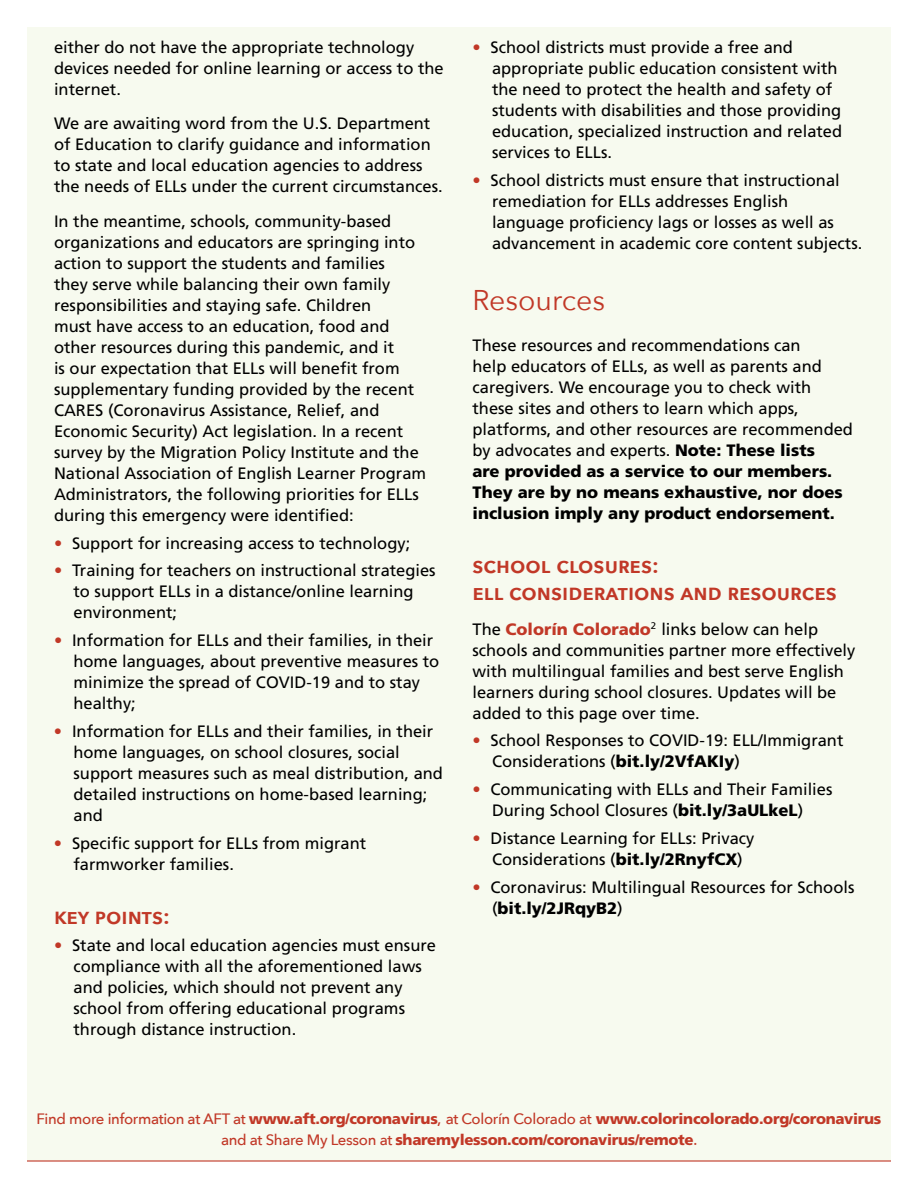
<style>
.page{position:relative;width:918px;height:1188px;background:#fff}
.page>*{position:absolute;margin:0;border:0;box-sizing:border-box;transform-origin:0 0}
.t1{font:28.5px "Avenir Next";color:#c13827}
.t2{font:600 22.5px/27px "Avenir Next";color:#c13827}
.t3{font:16.5px/21px "Frutiger LT Std";color:#000}
.t4{font:900 15px/21px "Frutiger LT Std";letter-spacing:-.02em;color:#c13827;text-align:center}
.s1{color:#c13827}
.s2{font-weight:900}
.s3{font-weight:900;color:#c13827}
.s4{font-family:"Avenir Next";font-weight:500}
.s5{font-weight:400}
</style>
<div class="page">
<div style="left:27px;top:27px;width:864px;height:1134px;background:#f7faef"></div>
<hr style="left:27px;top:1160px;width:864px;height:2px;background:#c13827">
<p class="t3" style="left:54px;top:37px;width:391px">either do not have the appropriate technology devices needed for online learning or access to the internet.</p>
<p class="t3" style="left:54px;top:113px;width:390px">We are awaiting word from the U.S. Department of Education to clarify guidance and information to state and local education agencies to address the needs of ELLs under the current circumstances.</p>
<p class="t3" style="left:54px;top:211px;width:374px">In the meantime, schools, community-based organizations and educators are springing into action to support the students and families<br>they serve while balancing their own family responsibilities and staying safe. Children<br>must have access to an education, food and other resources during this pandemic, and it<br>is our expectation that ELLs will benefit from supplementary funding provided by the recent CARES (Coronavirus Assistance, Relief, and Economic Security) Act legislation. In a recent survey by the Migration Policy Institute and the National Association of English Learner Program Administrators, the following priorities for ELLs during this emergency were identified:</p>
<p class="t3" style="left:54px;top:533px;width:358px"><span class="s1">•</span> Support for increasing access to technology;</p>
<p class="t3" style="left:74px;top:560px;width:364px;text-indent:-20px"><span class="s1">•</span> Training for teachers on instructional strategies to support ELLs in a distance/online learning environment;</p>
<p class="t3" style="left:74px;top:630px;width:367px;text-indent:-20px"><span class="s1">•</span> Information for ELLs and their families, in their home languages, about preventive measures to minimize the spread of COVID-19 and to stay healthy;</p>
<p class="t3" style="left:74px;top:721px;width:371px;text-indent:-20px"><span class="s1">•</span> Information for ELLs and their families, in their home languages, on school closures, social support measures such as meal distribution, and detailed instructions on home-based learning; and</p>
<p class="t3" style="left:74px;top:833px;width:294px;text-indent:-20px"><span class="s1">•</span> Specific support for ELLs from migrant farmworker families.</p>
<h2 class="t2" style="left:54px;top:902px;width:117px">key points:</h2>
<p class="t3" style="left:74px;top:935px;width:364px;text-indent:-20px"><span class="s1">•</span> State and local education agencies must ensure compliance with all the aforementioned laws and policies, which should not prevent any school from offering educational programs through distance instruction.</p>
<p class="t3" style="left:492px;top:37px;width:352px;text-indent:-20px"><span class="s1">•</span> School districts must provide a free and appropriate public education consistent with the need to protect the health and safety of students with disabilities and those providing education, specialized instruction and related services to ELLs.</p>
<p class="t3" style="left:492px;top:170px;width:372px;text-indent:-20px"><span class="s1">•</span> School districts must ensure that instructional remediation for ELLs addresses English language proficiency lags or losses as well as advancement in academic core content subjects.</p>
<h1 class="t1" style="left:472px;top:276px;width:134px">Resources</h1>
<p class="t3" style="left:472px;top:335px;width:382px">These resources and recommendations can<br>help educators of ELLs, as well as parents and caregivers. We encourage you to check with these sites and others to learn which apps, platforms, and other resources are recommended by advocates and experts. <span class="s2">Note: These lists<br>are provided as a service to our members.<br>They are by no means exhaustive, nor does inclusion imply any product endorsement.</span></p>
<h2 class="t2" style="left:472px;top:551px;width:366px">school closures:<br>ell considerations and resources</h2>
<p class="t3" style="left:472px;top:618px;width:384px">The <span class="s3">Colorín Colorado</span><sup>2</sup> links below can help schools and communities partner more effectively with multilingual families and best serve English learners during school closures. Updates will be added to this page over time.</p>
<p class="t3" style="left:492px;top:730px;width:353px;text-indent:-20px"><span class="s1">•</span> School Responses to COVID-19: ELL/Immigrant<br>Considerations (<span class="s2">bit.ly/2VfAKIy</span>)</p>
<p class="t3" style="left:473px;top:779px;width:361px;text-align:center"><span class="s1">•</span> Communicating with ELLs and Their Families<br>During School Closures (<span class="s2">bit.ly/3aULkeL</span>)</p>
<p class="t3" style="left:473px;top:828px;width:284px;text-align:center"><span class="s1">•</span> Distance Learning for ELLs: Privacy<br>Considerations (<span class="s2">bit.ly/2RnyfCX</span>)</p>
<p class="t3" style="left:492px;top:876px;width:364px;text-indent:-20px"><span class="s1">•</span> Coronavirus: Multilingual Resources for Schools (<span class="s2">bit.ly/2JRqyB2</span>)</p>
<p class="t4" style="left:37px;top:1108px;width:846px"><span class="s4">Find more information at AFT at</span> www.aft.org/coronavirus<span class="s5">,</span> <span class="s4">at Colorín Colorado at</span> www.colorincolorado.org/coronavirus <span class="s4">and at Share My Lesson at</span> sharemylesson.com/coronavirus/remote<span class="s4">.</span></p>
</div>
